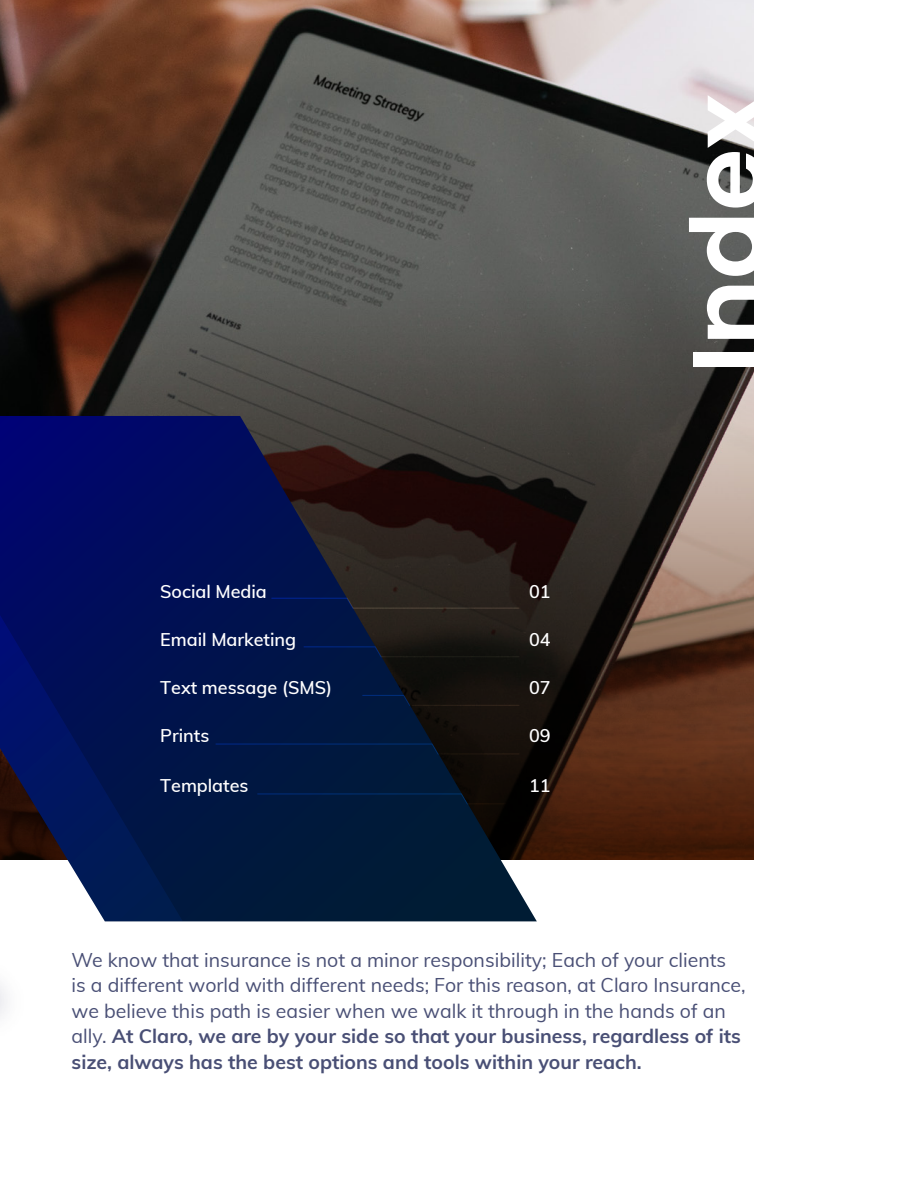
<style>
.page{position:relative;width:918px;height:1188px;background:#fff}
.page>*{position:absolute;margin:0;border:0;box-sizing:border-box;transform-origin:0 0}
.t1{font:600 100.8px "Poppins";color:#fff}
.t2{font:19.5px/25.5px "Muli";color:#494f75}
.t3{font:600 18px "Muli";color:#fff}
.s1{font-weight:700}
</style>
<div class="page">
<img style="left:0;top:0;width:753px;height:292px">
<svg style="left:0;top:292px;width:753px;height:568px;background:#4c3e36"></svg>
<svg style="left:0;top:416px;width:537px;height:505px;background:#0e173c"></svg>
<svg style="left:0;top:614px;width:183px;height:307px;background:#1a2860"></svg>
<svg style="left:271px;top:598px;width:248px;height:11px;background:#1f212f"></svg>
<svg style="left:304px;top:646px;width:215px;height:11px;background:#0c1423"></svg>
<svg style="left:362px;top:695px;width:157px;height:11px;background:#11141d"></svg>
<svg style="left:216px;top:743px;width:303px;height:11px;background:#051634"></svg>
<svg style="left:257px;top:793px;width:262px;height:11px;background:#021733"></svg>
<p class="t3" style="left:160px;top:579px;width:108px">Social Media</p>
<p class="t3" style="left:529px;top:579px;width:23px">01</p>
<p class="t3" style="left:160px;top:627px;width:137px">Email Marketing</p>
<p class="t3" style="left:529px;top:627px;width:23px">04</p>
<p class="t3" style="left:160px;top:674px;width:173px">Text message (SMS)</p>
<p class="t3" style="left:529px;top:674px;width:23px">07</p>
<p class="t3" style="left:160px;top:722px;width:51px">Prints</p>
<p class="t3" style="left:529px;top:722px;width:23px">09</p>
<p class="t3" style="left:160px;top:772px;width:90px">Templates</p>
<p class="t3" style="left:529px;top:772px;width:23px">11</p>
<h1 class="t1" style="left:670px;top:374px;width:281px;rotate:-90deg">Index</h1>
<p class="t2" style="left:72px;top:946px;width:675px">We know that insurance is not a minor responsibility; Each of your clients<br>is a different world with different needs; For this reason, at Claro Insurance, we believe this path is easier when we walk it through in the hands of an ally. <span class="s1">At Claro, we are by your side so that your business, regardless of its size, always has the best options and tools within your reach.</span></p>
</div>
